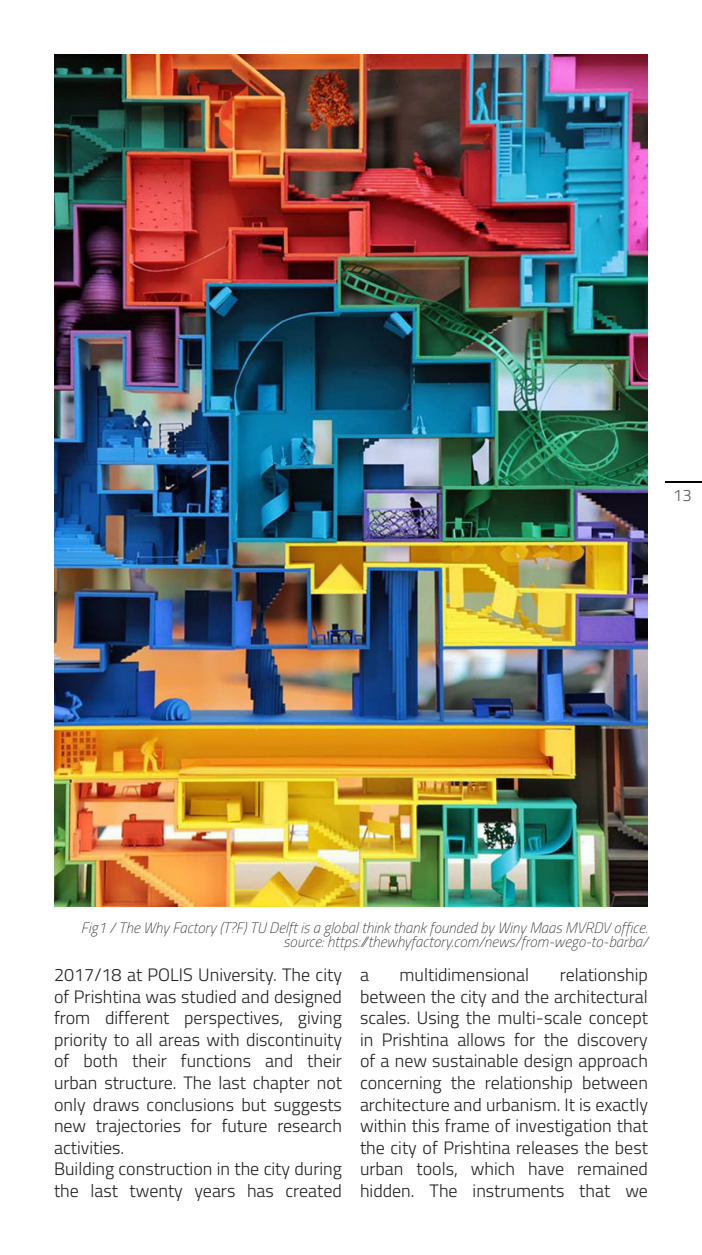
<style>
.page{position:relative;width:702px;height:1255px;background:#fff}
.page>*{position:absolute;margin:0;border:0;box-sizing:border-box;transform-origin:0 0}
.t1{font:300 18px/21.6px "Titillium";color:#231f20;text-align:justify}
.t2{font:300 16.5px "Titillium";color:#57585a}
.Figure_text{font:italic 100 15px/13.5px "Titillium";color:#231f20;text-align:right}
</style>
<div class="page">
<hr style="left:665px;top:481px;width:37px;height:1px;background:#000">
<img style="left:54px;top:54px;width:594px;height:852px">
<p class="t2" style="left:673px;top:483px;width:20px">13</p>
<p class="Figure_text" style="left:81px;top:920px;width:568px">Fig1 / The Why Factory (T?F) TU Delft is a global think thank founded by Winy Maas MVRDV office. source: https://thewhyfactory.com/news/from-wego-to-barba/</p>
<p class="t1" style="left:54px;top:962px;width:289px">2017/18 at POLIS University. The city of Prishtina was studied and designed from different perspectives, giving priority to all areas with discontinuity of both their functions and their urban structure. The last chapter not only draws conclusions but suggests new trajectories for future research activities.</p>
<p class="t1" style="left:54px;top:1157px;width:289px">Building construction in the city during the last twenty years has created</p>
<p class="t1" style="left:360px;top:962px;width:289px;text-indent:200px">relationship between the city and the architectural scales. Using the multi-scale concept in Prishtina allows for the discovery of a new sustainable design approach concerning the relationship between architecture and urbanism. It is exactly within this frame of investigation that the city of Prishtina releases the best urban tools, which have remained hidden. The instruments that we</p>
<p class="t1" style="left:360px;top:962px;width:10px">a</p>
<p class="t1" style="left:399px;top:962px;width:131px">multidimensional</p>
</div>
